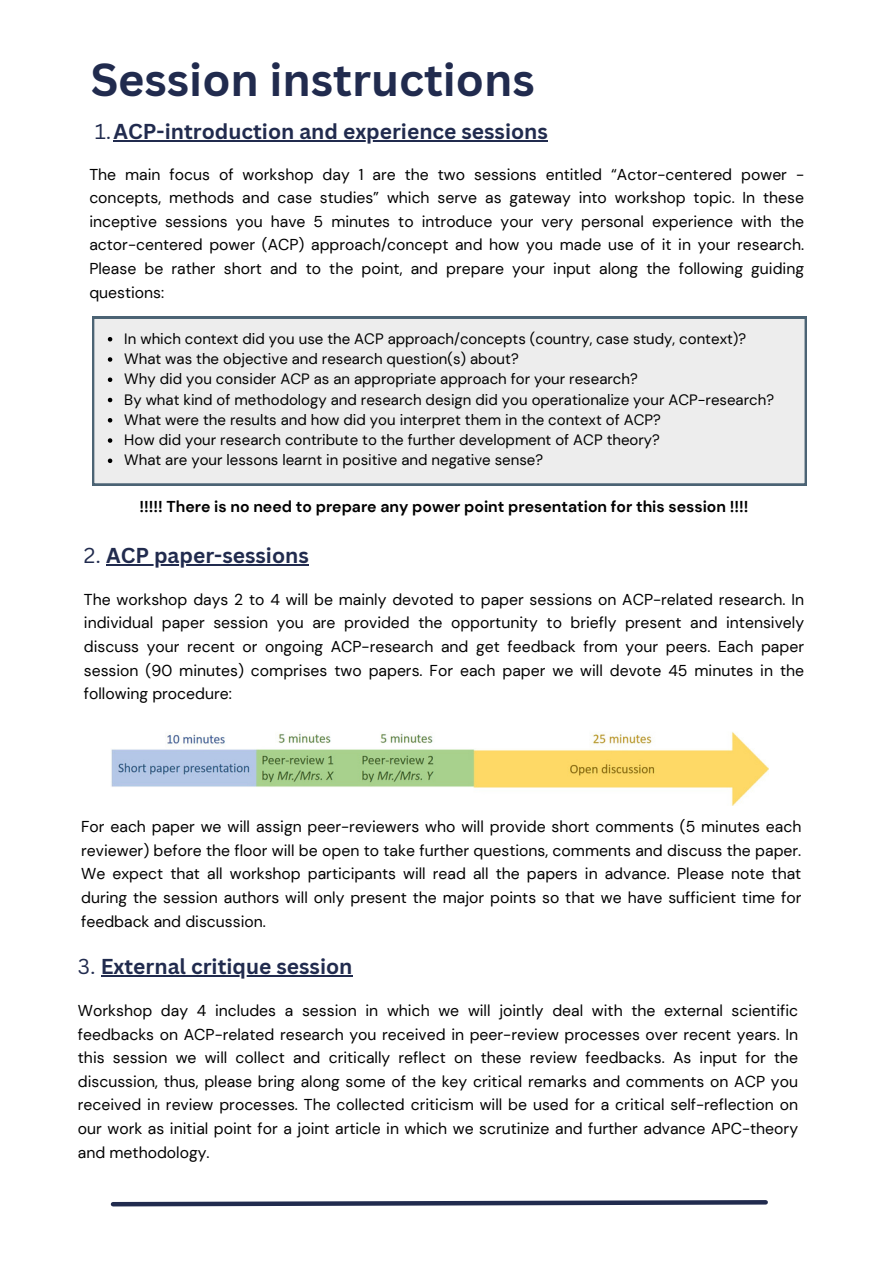
<style>
.page{position:relative;width:893px;height:1264px;background:#fff}
.page>*{position:absolute;margin:0;border:0;box-sizing:border-box;transform-origin:0 0}
.t1{font:700 45px "Canva Sans";color:#212b4e}
.t2{font:700 21px "Canva Sans";color:#212b4e}
.t3{font:15.75px/23.7px "DM Sans";color:#000;text-align:justify}
.t4{font:700 15.75px "DM Sans";color:#000}
.t5{font:15px "DM Sans";color:#000}
.s1{font-weight:400}
</style>
<div class="page">
<div style="left:92px;top:317px;width:714px;height:168px;background:#ededed"></div>
<svg style="left:108px;top:337px;width:4px;height:4px"></svg>
<svg style="left:108px;top:357px;width:4px;height:5px"></svg>
<svg style="left:108px;top:377px;width:4px;height:5px"></svg>
<svg style="left:108px;top:398px;width:4px;height:4px"></svg>
<svg style="left:108px;top:418px;width:4px;height:4px"></svg>
<svg style="left:108px;top:438px;width:4px;height:5px"></svg>
<svg style="left:108px;top:458px;width:4px;height:5px"></svg>
<img style="left:111px;top:732px;width:657px;height:73px">
<hr style="left:114px;top:140px;width:434px;height:1px;background:#212b4e">
<hr style="left:106px;top:564px;width:203px;height:1px;background:#212b4e">
<hr style="left:101px;top:975px;width:251px;height:1px;background:#212b4e">
<svg style="left:110px;top:1200px;width:658px;height:7px"></svg>
<p class="t1" style="left:91px;top:48px;width:445px">Session instructions</p>
<p class="t2" style="left:95px;top:116px;width:454px"><span class="s1">1.</span>ACP-introduction and experience sessions</p>
<p class="t3" style="left:89px;top:162px;width:716px">The main focus of workshop day 1 are the two sessions entitled “Actor-centered power - concepts, methods and case studies” which serve as gateway into workshop topic. In these inceptive sessions you have 5 minutes to introduce your very personal experience with the actor-centered power (ACP) approach/concept and how you made use of it in your research.<br>Please be rather short and to the point, and prepare your input along the following guiding questions:</p>
<p class="t5" style="left:124px;top:329px;width:623px">In which context did you use the ACP approach/concepts (country, case study, context)?</p>
<p class="t5" style="left:124px;top:349px;width:396px">What was the objective and research question(s) about?</p>
<p class="t5" style="left:124px;top:369px;width:515px">Why did you consider ACP as an appropriate approach for your research?</p>
<p class="t5" style="left:124px;top:389px;width:651px">By what kind of methodology and research design did you operationalize your ACP-research?</p>
<p class="t5" style="left:124px;top:410px;width:538px">What were the results and how did you interpret them in the context of ACP?</p>
<p class="t5" style="left:124px;top:430px;width:537px">How did your research contribute to the further development of ACP theory?</p>
<p class="t5" style="left:124px;top:450px;width:420px">What are your lessons learnt in positive and negative sense?</p>
<p class="t4" style="left:139px;top:497px;width:610px">!!!!! There is no need to prepare any power point presentation for this session !!!!</p>
<p class="t2" style="left:84px;top:540px;width:226px"><span class="s1">2.</span> ACP paper-sessions</p>
<p class="t3" style="left:84px;top:587px;width:721px">The workshop days 2 to 4 will be mainly devoted to paper sessions on ACP-related research. In individual paper session you are provided the opportunity to briefly present and intensively discuss your recent or ongoing ACP-research and get feedback from your peers. Each paper session (90 minutes) comprises two papers. For each paper we will devote 45 minutes in the following procedure:</p>
<p class="t3" style="left:81px;top:815px;width:721px">For each paper we will assign peer-reviewers who will provide short comments (5 minutes each reviewer) before the floor will be open to take further questions, comments and discuss the paper.<br>We expect that all workshop participants will read all the papers in advance. Please note that during the session authors will only present the major points so that we have sufficient time for feedback and discussion.</p>
<p class="t2" style="left:78px;top:951px;width:276px"><span class="s1">3.</span> External critique session</p>
<p class="t3" style="left:78px;top:998px;width:721px">Workshop day 4 includes a session in which we will jointly deal with the external scientific feedbacks on ACP-related research you received in peer-review processes over recent years. In this session we will collect and critically reflect on these review feedbacks. As input for the discussion, thus, please bring along some of the key critical remarks and comments on ACP you received in review processes. The collected criticism will be used for a critical self-reflection on our work as initial point for a joint article in which we scrutinize and further advance APC-theory and methodology.</p>
</div>
